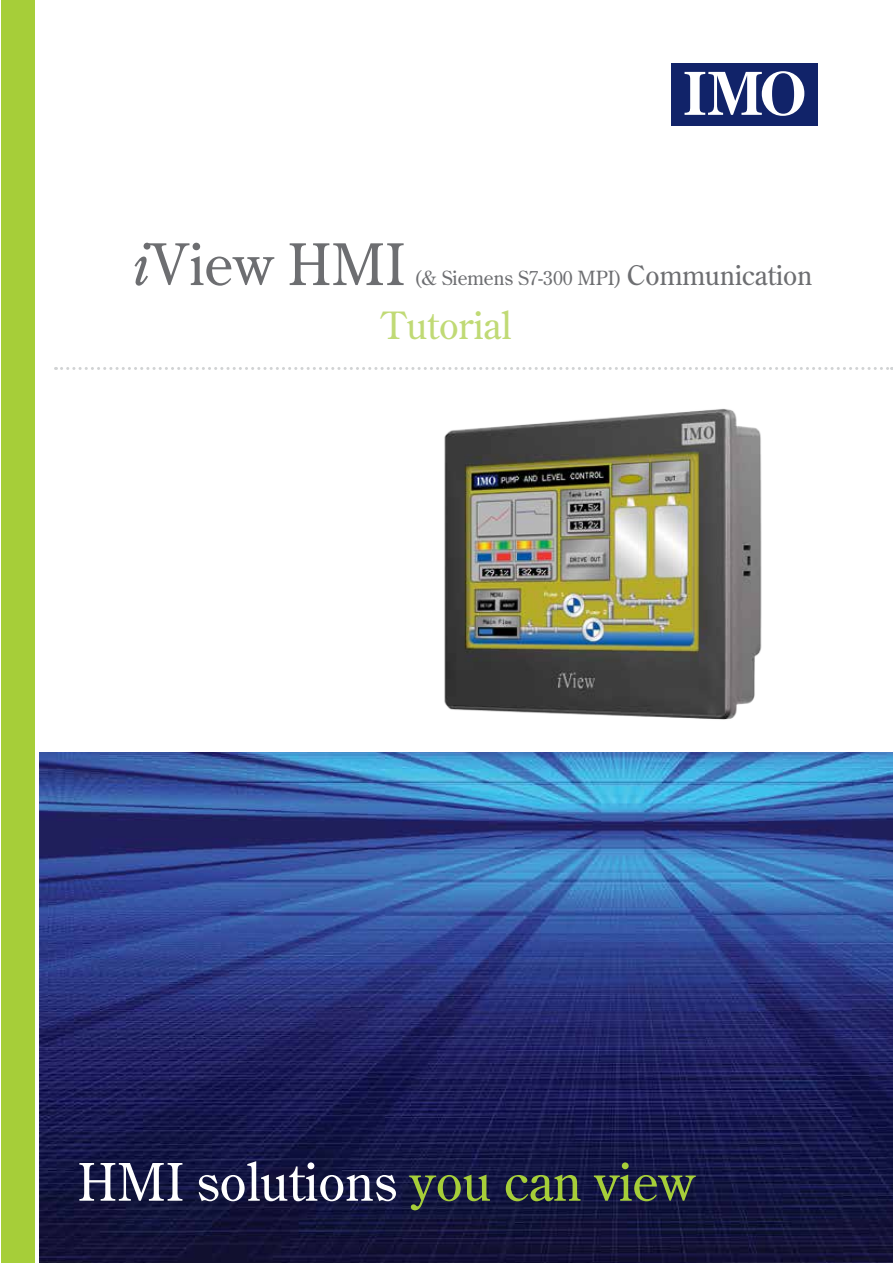
<style>
.page{position:relative;width:893px;height:1263px;background:#fff}
.page>*{position:absolute;margin:0;border:0;box-sizing:border-box;transform-origin:0 0}
.t1{font:57px "Century Old Style Std";color:#6d6e71}
.t2{font:51.6px "Century Old Style Std";color:#fff}
.t3{font:37.5px "Century Old Style Std";color:#c0da75}
.t4{font:19.5px "Century Old Style Std";color:#6d6e71}
.s1{font-style:italic}
.s2{font-size:27px}
.s3{color:#a6ce39}
</style>
<div class="page">
<div style="left:671px;top:63px;width:147px;height:63px;background:#112369"></div>
<svg style="left:684px;top:71px;width:120px;height:45px"></svg>
<svg style="left:56px;top:367px;width:836px;height:3px"></svg>
<img style="left:39px;top:753px;width:854px;height:510px">
<div style="left:1px;top:0;width:34px;height:1263px;background:#a6ce39"></div>
<img style="left:444px;top:408px;width:318px;height:312px">
<h1 class="t1" style="left:132px;top:228px;width:274px"><span class="s1">i</span>View HMI</h1>
<p class="t4" style="left:414px;top:265px;width:400px">(&amp; Siemens S7-300 MPI) <span class="s2">Communication</span></p>
<h3 class="t3" style="left:382px;top:301px;width:131px">Tutorial</h3>
<h2 class="t2" style="left:78px;top:1149px;width:619px">HMI solutions <span class="s3">you can view</span></h2>
</div>
